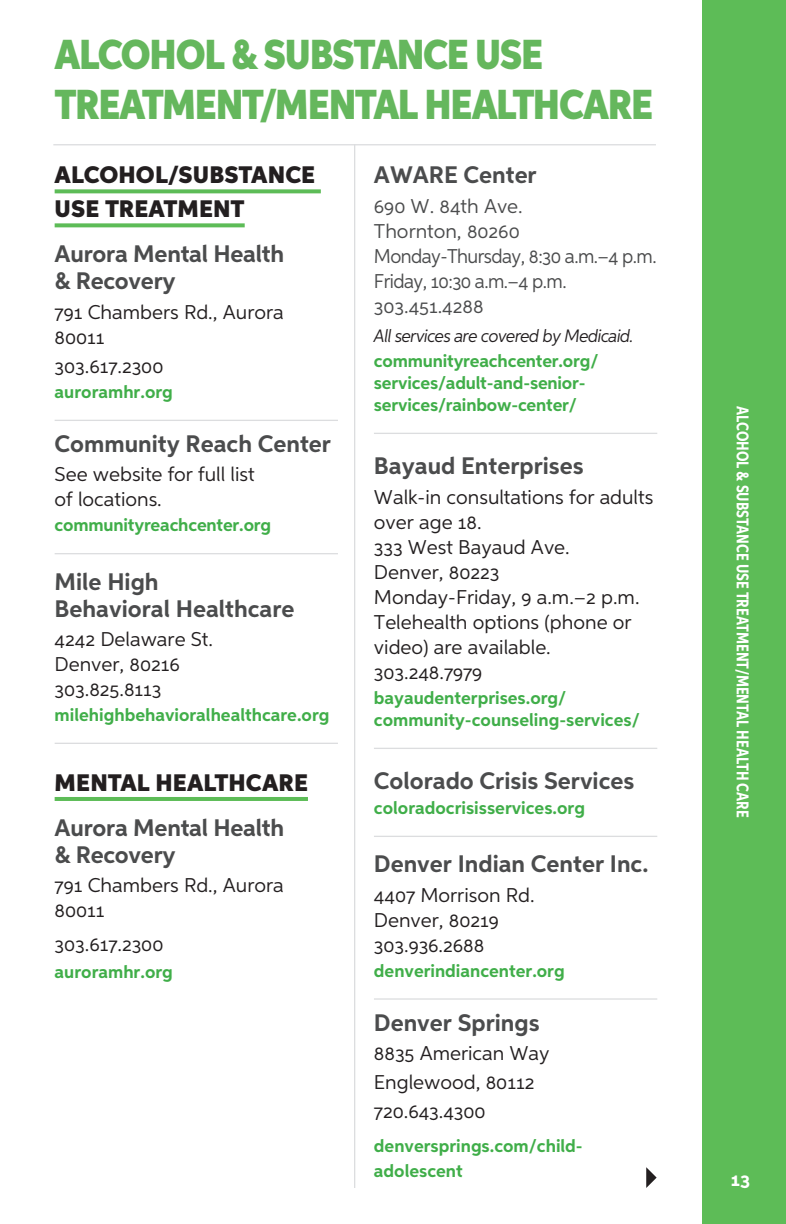
<style>
.page{position:relative;width:786px;height:1224px;background:#fff}
.page>*{position:absolute;margin:0;border:0;box-sizing:border-box;transform-origin:0 0}
.PRG_-_Large_Black_Headers{font:900 42px/50px "Aspira Nar";letter-spacing:-.03em;color:#65b75d;scale:.96 1}
.PRG_-_Sm_Bold_Subheads{font:700 24px/27px "Aspira";color:#4b4c4d}
.PRG_-_Body{font:700 24px "Aspira";color:#4b4c4d}
.PRG_-_Underlined_Subheads{font:900 24px/34px "Aspira";letter-spacing:.005em;color:#231f20}
.PRG_-_Body-2{font:900 24px "Aspira";letter-spacing:.005em;color:#231f20}
.PRG_-_Body-3{font:20px/25px "Aspira";color:#231f20}
.PRG_-_Sm_Bold_Subheads-2{font:20px/25px "Aspira";color:#231f20}
.PRG_-_Sm_Bold_Subheads-3{font:20px/25px "Aspira";color:#4b4c4d}
.PRG_-_Body-4{font:700 20px "Aspira";color:#fff}
.PRG_-_Body-5{font:700 18px/22px "Aspira";color:#40ae49}
.PRG_-_Sm_Bold_Subheads-4{font:700 18px/22px "Aspira";color:#40ae49}
.PRG_-_Body-6{font:italic 18px/25px "Aspira";letter-spacing:-.03em;color:#231f20;scale:.94 1}
.PRG_-_Sidebar_Headers{font:700 17px "Aspira XX Nar";color:#fff}
.s1{font-weight:700;font-style:normal;color:#40ae49}
</style>
<div class="page">
<hr style="left:354px;top:144px;width:1px;height:1044px;background:#dcdddf">
<svg style="left:646px;top:1167px;width:11px;height:21px"></svg>
<div style="left:702px;top:0;width:84px;height:1224px;background:#5dbc57"></div>
<svg style="left:55px;top:189px;width:266px;height:4px"></svg>
<svg style="left:55px;top:223px;width:190px;height:4px"></svg>
<hr style="left:55px;top:797px;width:253px;height:4px;background:#5dbc57">
<hr style="left:55px;top:420px;width:283px;height:1px;background:#dcdddf">
<hr style="left:55px;top:553px;width:283px;height:1px;background:#dcdddf">
<hr style="left:55px;top:743px;width:283px;height:1px;background:#dcdddf">
<hr style="left:374px;top:433px;width:283px;height:1px;background:#dcdddf">
<hr style="left:374px;top:748px;width:283px;height:1px;background:#dcdddf">
<hr style="left:374px;top:836px;width:283px;height:1px;background:#dcdddf">
<hr style="left:374px;top:998px;width:283px;height:2px;background:#dcdddf">
<hr style="left:53px;top:144px;width:603px;height:1px;background:#dcdddf">
<p class="PRG_-_Large_Black_Headers" style="left:55px;top:30px;width:625px">ALCOHOL &amp; SUBSTANCE USE<br>TREATMENT/MENTAL HEALTHCARE</p>
<p class="PRG_-_Underlined_Subheads" style="left:55px;top:159px;width:262px">ALCOHOL/SUBSTANCE<br>USE TREATMENT</p>
<p class="PRG_-_Sm_Bold_Subheads" style="left:55px;top:241px;width:231px">Aurora Mental Health &amp; Recovery</p>
<p class="PRG_-_Body-3" style="left:55px;top:299px;width:231px">791 Chambers Rd., Aurora<br>80011</p>
<p class="PRG_-_Body-3" style="left:55px;top:353px;width:110px">303.617.2300</p>
<p class="PRG_-_Body-5" style="left:55px;top:381px;width:120px">auroramhr.org</p>
<p class="PRG_-_Body" style="left:55px;top:429px;width:278px">Community Reach Center</p>
<p class="PRG_-_Sm_Bold_Subheads-2" style="left:55px;top:462px;width:202px">See website for full list of locations.</p>
<p class="PRG_-_Sm_Bold_Subheads-4" style="left:55px;top:514px;width:218px">communityreachcenter.org</p>
<p class="PRG_-_Sm_Bold_Subheads" style="left:55px;top:568px;width:241px">Mile High<br>Behavioral Healthcare</p>
<p class="PRG_-_Body-3" style="left:55px;top:626px;width:160px">4242 Delaware St.<br>Denver, 80216<br>303.825.8113</p>
<p class="PRG_-_Body-5" style="left:55px;top:704px;width:276px">milehighbehavioralhealthcare.org</p>
<p class="PRG_-_Body-2" style="left:55px;top:768px;width:255px">MENTAL HEALTHCARE</p>
<p class="PRG_-_Sm_Bold_Subheads" style="left:55px;top:814px;width:231px">Aurora Mental Health &amp; Recovery</p>
<p class="PRG_-_Body-3" style="left:55px;top:873px;width:231px">791 Chambers Rd., Aurora<br>80011</p>
<p class="PRG_-_Body-3" style="left:55px;top:932px;width:110px">303.617.2300</p>
<p class="PRG_-_Body-5" style="left:55px;top:961px;width:120px">auroramhr.org</p>
<p class="PRG_-_Sm_Bold_Subheads" style="left:374px;top:162px;width:164px">AWARE Center</p>
<p class="PRG_-_Sm_Bold_Subheads-3" style="left:374px;top:193px;width:284px">690 W. 84th Ave.<br>Thornton, 80260<br>Monday-Thursday, 8:30 a.m.–4 p.m.<br>Friday, 10:30 a.m.–4 p.m.<br>303.451.4288</p>
<p class="PRG_-_Body-6" style="left:374px;top:323px;width:278px">All services are covered by Medicaid. <span class="s1">communityreachcenter.org/</span></p>
<p class="PRG_-_Body-5" style="left:374px;top:372px;width:213px">services/adult-and-senior&shy;services/rainbow-center/</p>
<p class="PRG_-_Sm_Bold_Subheads" style="left:374px;top:453px;width:211px">Bayaud Enterprises</p>
<p class="PRG_-_Sm_Bold_Subheads-2" style="left:374px;top:484px;width:281px">Walk-in consultations for adults over age 18.<br>333 West Bayaud Ave.<br>Denver, 80223<br>Monday-Friday, 9 a.m.–2 p.m.<br>Telehealth options (phone or video) are available.<br>303.248.7979</p>
<p class="PRG_-_Sm_Bold_Subheads-4" style="left:374px;top:687px;width:267px">bayaudenterprises.org/ community-counseling-services/</p>
<p class="PRG_-_Body" style="left:374px;top:766px;width:262px">Colorado Crisis Services</p>
<p class="PRG_-_Body-5" style="left:374px;top:797px;width:213px">coloradocrisisservices.org</p>
<p class="PRG_-_Body" style="left:374px;top:849px;width:276px">Denver Indian Center Inc.</p>
<p class="PRG_-_Body-3" style="left:374px;top:882px;width:162px">4407 Morrison Rd.<br>Denver, 80219<br>303.936.2688</p>
<p class="PRG_-_Body-5" style="left:374px;top:960px;width:192px">denverindiancenter.org</p>
<p class="PRG_-_Body" style="left:374px;top:1008px;width:167px">Denver Springs</p>
<p class="PRG_-_Body-3" style="left:374px;top:1040px;width:177px">8835 American Way</p>
<p class="PRG_-_Body-3" style="left:374px;top:1069px;width:162px">Englewood, 80112</p>
<p class="PRG_-_Body-3" style="left:374px;top:1098px;width:113px">720.643.4300</p>
<p class="PRG_-_Body-5" style="left:374px;top:1133px;width:210px;line-height:25px">denversprings.com/child&shy;adolescent</p>
<p class="PRG_-_Sidebar_Headers" style="left:753px;top:406px;width:413px;rotate:90deg">ALCOHOL &amp; SUBSTANCE USE TREATMENT/MENTAL HEALTH CARE</p>
<p class="PRG_-_Body-4" style="left:731px;top:1167px;width:21px">13</p>
</div>
